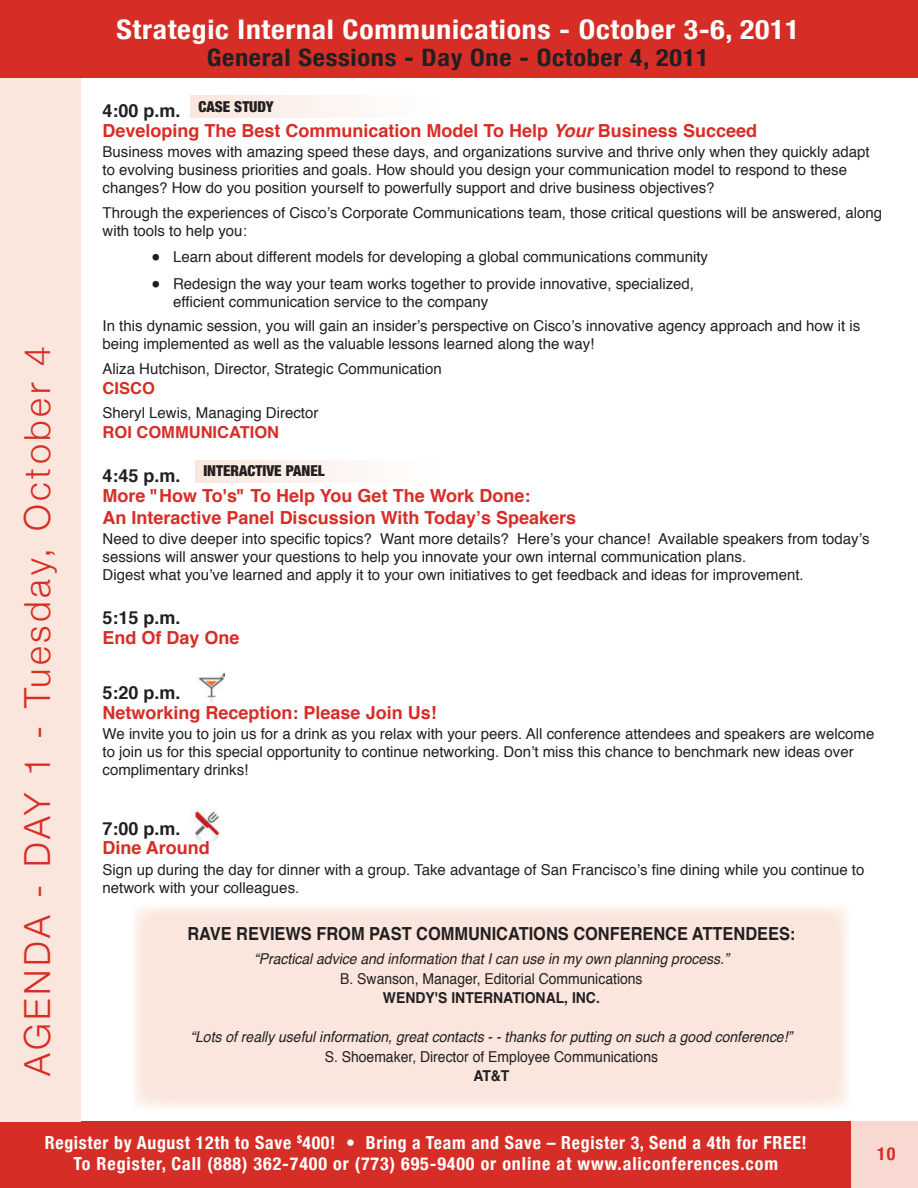
<style>
.page{position:relative;width:918px;height:1188px;background:#fff}
.page>*{position:absolute;margin:0;border:0;box-sizing:border-box;transform-origin:0 0}
.t1{font:300 36px "Helvetica Neue";letter-spacing:.1em;color:#d62e26}
.t2{font:700 condensed 27px "Helvetica Neue";letter-spacing:.025em;color:#fff;scale:1.1 1}
.t3{font:700 condensed 24px "Helvetica Neue";letter-spacing:.025em;color:#231f20;scale:1.1 1}
.t4{font:700 18px/21.9px "Helvetica";color:#d62e26}
.t5{font:700 condensed 18px/21.6px "Helvetica Neue";letter-spacing:.04em;color:#fff;text-align:center}
.t6{font:700 18px "Helvetica";color:#231f20;scale:.91 1}
.t7{font:700 18px "Helvetica";color:#231f20}
.t8{font:700 condensed 18px "Helvetica Neue";color:#d62e26}
.t9{font:700 16.5px "Helvetica";color:#d62e26}
.t10{font:15px/18px "Helvetica";color:#231f20}
.t11{font:italic 15px "Helvetica";color:#231f20;scale:.93 1}
.t12{font:15px "Helvetica";color:#231f20;scale:.93 1}
.t13{font:900 condensed 15px "Helvetica Neue";color:#231f20}
.t14{font:700 15px "Helvetica";color:#231f20;scale:.93 1}
.s1{font-family:"Helvetica";font-weight:700;font-stretch:normal;font-size:18px}
.s2{font-style:italic}
.s3{font-size:30px}
</style>
<div class="page">
<div style="left:0;top:1122px;width:852px;height:66px;background:#d62e26"></div>
<div style="left:852px;top:1122px;width:66px;height:66px;background:#f8d9d1"></div>
<div style="left:0;top:77px;width:80px;height:1045px;background:#fae6dc"></div>
<div style="left:0;top:0;width:918px;height:78px;background:#d62e26"></div>
<div style="left:191px;top:96px;width:255px;height:21px;background:linear-gradient(to right,#fae7dd,#feffff)"></div>
<div style="left:196px;top:460px;width:255px;height:22px;background:linear-gradient(to right,#fae7dd,#feffff)"></div>
<img style="left:198px;top:672px;width:26px;height:30px">
<img style="left:194px;top:810px;width:26px;height:31px">
<div style="left:133px;top:905px;width:717px;height:204px;background:#fae6dc"></div>
<h1 class="t1" style="left:16px;top:1076px;width:732px;rotate:-90deg">AGENDA - DAY 1 - Tuesday, October 4</h1>
<h2 class="t2" style="left:116px;top:13px;width:622px">Strategic Internal Communications - October 3-6, 2011</h2>
<h3 class="t3" style="left:207px;top:43px;width:458px">General Sessions - Day One - October 4, 2011</h3>
<p class="t13" style="left:103px;top:97px;width:172px"><span class="s1">4:00 p.m.</span> CASE STUDY</p>
<p class="t4" style="left:103px;top:120px;width:656px">Developing The Best Communication Model To Help <span class="s2">Your</span> Business Succeed</p>
<p class="t10" style="left:103px;top:144px;width:769px">Business moves with amazing speed these days, and organizations survive and thrive only when they quickly adapt to evolving business priorities and goals. How should you design your communication model to respond to these changes? How do you position yourself to powerfully support and drive business objectives?</p>
<p class="t10" style="left:103px;top:204px;width:781px">Through the experiences of Cisco’s Corporate Communications team, those critical questions will be answered, along with tools to help you:</p>
<p class="t10" style="left:151px;top:249px;width:559px"><span class="s3">•</span> Learn about different models for developing a global communications community</p>
<p class="t10" style="left:173px;top:275px;width:523px;text-indent:-23px"><span class="s3">•</span> Redesign the way your team works together to provide innovative, specialized, efficient communication service to the company</p>
<p class="t10" style="left:103px;top:318px;width:759px">In this dynamic session, you will gain an insider’s perspective on Cisco’s innovative agency approach and how it is being implemented as well as the valuable lessons learned along the way!</p>
<p class="t10" style="left:103px;top:360px;width:341px">Aliza Hutchison, Director, Strategic Communication</p>
<p class="t9" style="left:103px;top:375px;width:23px">Cisco</p>
<p class="t10" style="left:103px;top:405px;width:217px">Sheryl Lewis, Managing Director</p>
<p class="t9" style="left:103px;top:419px;width:58px">ROI Communication</p>
<p class="t7" style="left:103px;top:461px;width:80px">4:45 p.m.</p>
<p class="t13" style="left:203px;top:462px;width:123px">INTERACTIVE PANEL</p>
<p class="t4" style="left:103px;top:485px;width:475px">More "How To's" To Help You Get The Work Done:<br>An Interactive Panel Discussion With Today’s Speakers</p>
<p class="t10" style="left:103px;top:530px;width:769px">Need to dive deeper into specific topics? Want more details? Here’s your chance! Available speakers from today’s sessions will answer your questions to help you innovate your own internal communication plans.<br>Digest what you’ve learned and apply it to your own initiatives to get feedback and ideas for improvement.</p>
<p class="t7" style="left:103px;top:604px;width:80px">5:15 p.m.</p>
<p class="t4" style="left:103px;top:627px;width:139px">End Of Day One</p>
<p class="t7" style="left:103px;top:679px;width:80px">5:20 p.m.</p>
<p class="t4" style="left:103px;top:702px;width:336px">Networking Reception: Please Join Us!</p>
<p class="t10" style="left:103px;top:726px;width:773px">We invite you to join us for a drink as you relax with your peers. All conference attendees and speakers are welcome to join us for this special opportunity to continue networking. Don’t miss this chance to benchmark new ideas over complimentary drinks!</p>
<p class="t7" style="left:103px;top:814px;width:80px">7:00 p.m.</p>
<p class="t4" style="left:103px;top:837px;width:109px">Dine Around</p>
<p class="t10" style="left:103px;top:861px;width:763px">Sign up during the day for dinner with a group. Take advantage of San Francisco’s fine dining while you continue to network with your colleagues.</p>
<p class="t6" style="left:187px;top:919px;width:670px">RAVE REVIEWS FROM PAST COMMUNICATIONS CONFERENCE ATTENDEES:</p>
<p class="t11" style="left:254px;top:947px;width:512px">“Practical advice and information that I can use in my own planning process.”</p>
<p class="t12" style="left:340px;top:967px;width:327px">B. Swanson, Manager, Editorial Communications</p>
<p class="t14" style="left:383px;top:986px;width:235px">WENDY'S INTERNATIONAL, INC.</p>
<p class="t11" style="left:191px;top:1025px;width:648px">“Lots of really useful information, great contacts - - thanks for putting on such a good conference!”</p>
<p class="t12" style="left:325px;top:1045px;width:360px">S. Shoemaker, Director of Employee Communications</p>
<p class="t14" style="left:473px;top:1064px;width:40px">AT&amp;T</p>
<p class="t5" style="left:45px;top:1131px;width:764px">Register by August 12th to Save <sup>$</sup>400! • Bring a Team and Save – Register 3, Send a 4th for FREE!<br>To Register, Call (888) 362-7400 or (773) 695-9400 or online at www.aliconferences.com</p>
<p class="t8" style="left:877px;top:1142px;width:20px">10</p>
</div>
